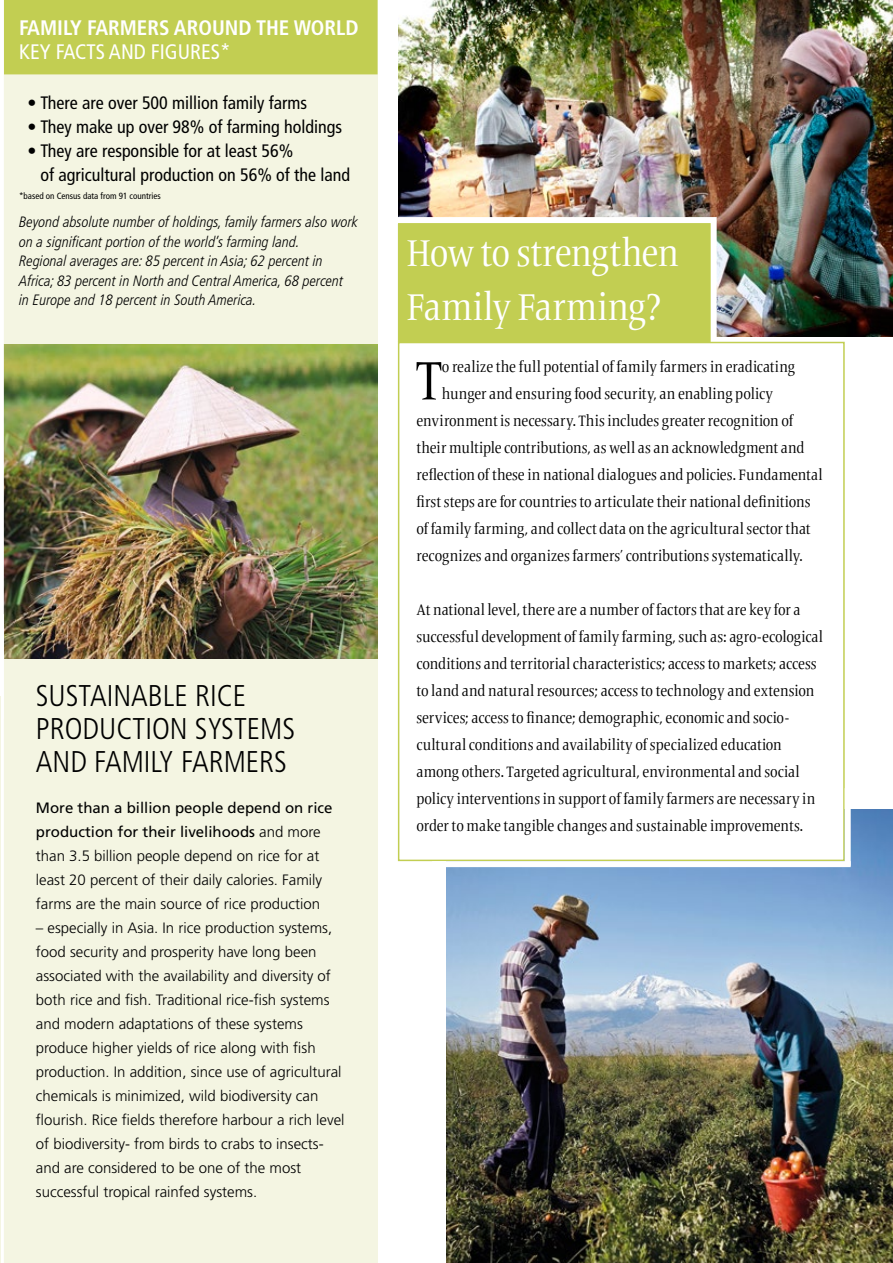
<style>
.page{position:relative;width:893px;height:1263px;background:#fff}
.page>*{position:absolute;margin:0;border:0;box-sizing:border-box;transform-origin:0 0}
.t1{font:condensed 56.7px "Frutiger Serif LT Pro";color:#000}
.t2{font:condensed 39px/54px "Frutiger Serif LT Pro";letter-spacing:-.015em;color:#fff}
.t3{font:300 condensed 30px/33px "Frutiger LT Pro";color:#000}
.t4{font:700 condensed 21px "Frutiger LT Pro";color:#fff}
.t5{font:condensed 21px "Frutiger LT Pro";color:#fff}
.t6{font:condensed 18px/24px "Frutiger LT Pro";color:#000}
.t7{font:condensed 15.75px/27px "Frutiger Serif LT Pro";color:#000}
.t8{font:300 15px/24px "Frutiger LT Pro";color:#000}
.t9{font:italic 300 condensed 15px/19.5px "Frutiger LT Pro";color:#000}
.t10{font:condensed 9px "Frutiger LT Pro";color:#000}
.s1{font-weight:400}
</style>
<div class="page">
<img style="left:446px;top:809px;width:447px;height:454px">
<img style="left:398px;top:0;width:495px;height:336px">
<div style="left:1px;top:0;width:377px;height:1263px;background:#f4f5e2"></div>
<svg style="left:397px;top:214px;width:323px;height:137px;background:#c5cf60"></svg>
<div style="left:4px;top:0;width:374px;height:74px;background:#c2ce52"></div>
<img style="left:4px;top:344px;width:374px;height:315px">
<div style="left:399px;top:342px;width:445px;height:518px;background:#fff"></div>
<div style="left:398px;top:342px;width:447px;height:519px;border:2px solid #c2ce52"></div>
<div style="left:845px;top:788px;width:6px;height:78px;background:#fff"></div>
<div style="left:432px;top:861px;width:419px;height:6px;background:#fff"></div>
<svg style="left:4px;top:611px;width:3px;height:48px"></svg>
<hr style="left:0;top:0;width:4px;height:1263px;background:#fff">
<hr style="left:0;top:697px;width:1px;height:566px;background:#f4f5e2">
<h3 class="t4" style="left:19px;top:16px;width:341px">FAMILY FARMERS AROUND THE WORLD</h3>
<h3 class="t5" style="left:19px;top:40px;width:213px">KEY FACTS AND FIGURES*</h3>
<p class="t6" style="left:28px;top:91px;width:281px">• There are over 500 million family farms</p>
<p class="t6" style="left:28px;top:115px;width:316px">• They make up over 98% of farming holdings</p>
<p class="t6" style="left:40px;top:139px;width:311px;text-indent:-13px">• They are responsible for at least 56%<br>of agricultural production on 56% of the land</p>
<p class="t10" style="left:19px;top:191px;width:143px">*based on Census data from 91 countries</p>
<p class="t9" style="left:19px;top:212px;width:341px">Beyond absolute number of holdings, family farmers also work on a significant portion of the world’s farming land.<br>Regional averages are: 85 percent in Asia; 62 percent in Africa; 83 percent in North and Central America, 68 percent<br>in Europe and 18 percent in South America.</p>
<h3 class="t3" style="left:36px;top:679px;width:261px">SUSTAINABLE RICE<br>PRODUCTION SYSTEMS<br>AND FAMILY FARMERS</h3>
<p class="t8" style="left:36px;top:795px;width:298px"><span class="s1">More than a billion people depend on rice production for their livelihoods</span> and more than 3.5 billion people depend on rice for at least 20 percent of their daily calories. Family farms are the main source of rice production</p>
<p class="t8" style="left:36px;top:915px;width:310px">– especially in Asia. In rice production systems, food security and prosperity have long been associated with the availability and diversity of both rice and fish. Traditional rice-fish systems and modern adaptations of these systems produce higher yields of rice along with fish production. In addition, since use of agricultural chemicals is minimized, wild biodiversity can flourish. Rice fields therefore harbour a rich level of biodiversity- from birds to crabs to insects&shy;and are considered to be one of the most successful tropical rainfed systems.</p>
<h2 class="t2" style="left:406px;top:226px;width:274px">How to strengthen<br>Family Farming?</h2>
<h1 class="t1" style="left:416px;top:347px;width:28px">T</h1>
<p class="t7" style="left:442px;top:354px;width:355px">o realize the full potential of family farmers in eradicating</p>
<p class="t7" style="left:442px;top:381px;width:333px">hunger and ensuring food security, an enabling policy</p>
<p class="t7" style="left:416px;top:408px;width:378px">environment is necessary. This includes greater recognition of</p>
<p class="t7" style="left:416px;top:435px;width:390px">their multiple contributions, as well as an acknowledgment and</p>
<p class="t7" style="left:416px;top:462px;width:408px">reflection of these in national dialogues and policies. Fundamental</p>
<p class="t7" style="left:416px;top:489px;width:396px">first steps are for countries to articulate their national definitions</p>
<p class="t7" style="left:416px;top:516px;width:396px">of family farming, and collect data on the agricultural sector that</p>
<p class="t7" style="left:416px;top:543px;width:388px">recognizes and organizes farmers’ contributions systematically.</p>
<p class="t7" style="left:416px;top:597px;width:408px">At national level, there are a number of factors that are key for a successful development of family farming, such as: agro-ecological conditions and territorial characteristics; access to markets; access to land and natural resources; access to technology and extension services; access to finance; demographic, economic and socio&shy;cultural conditions and availability of specialized education among others. Targeted agricultural, environmental and social policy interventions in support of family farmers are necessary in order to make tangible changes and sustainable improvements.</p>
</div>
